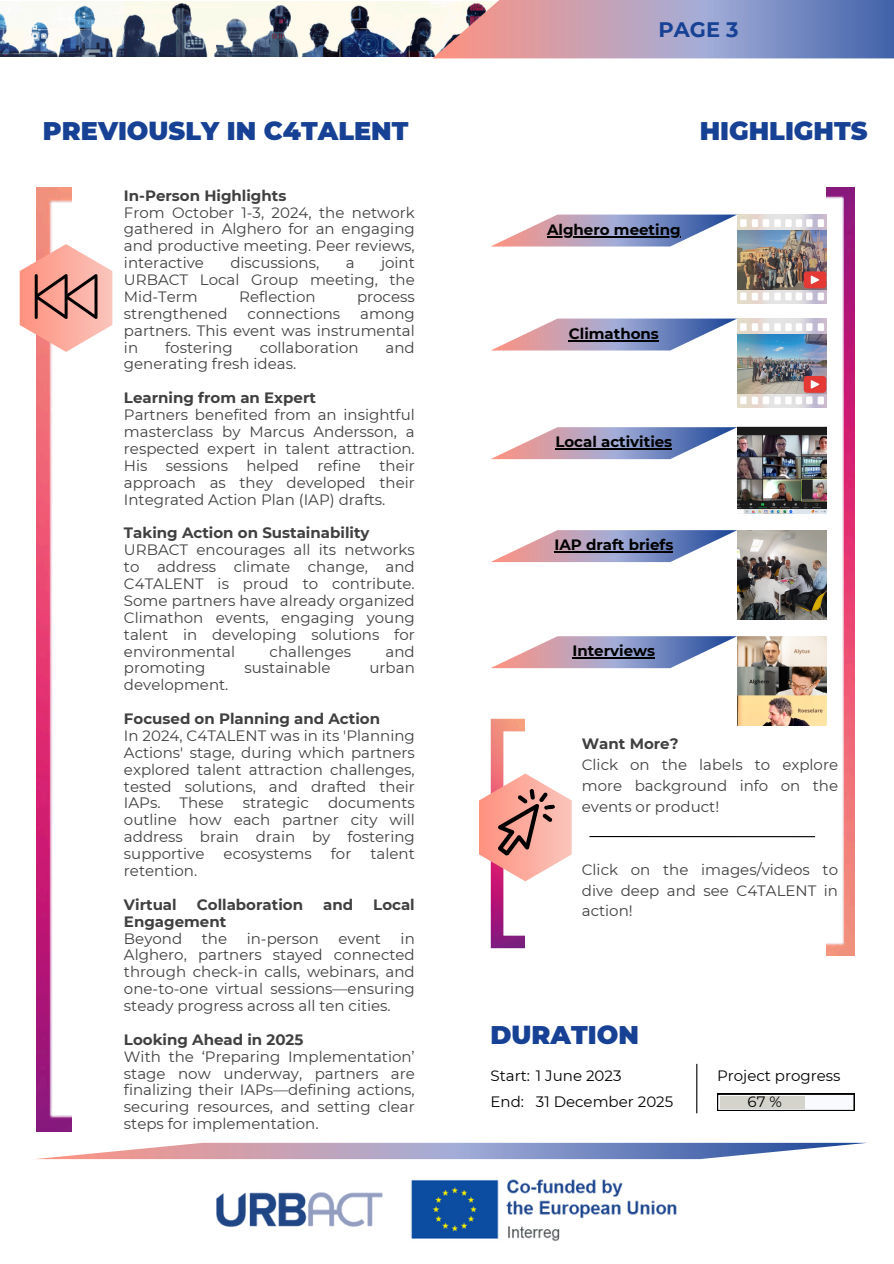
<style>
.page{position:relative;width:894px;height:1264px;background:#fff}
.page>*{position:absolute;margin:0;border:0;box-sizing:border-box;transform-origin:0 0}
.t1{font:900 25.5px "Montserrat";color:#164194}
.t2{font:700 21px "Montserrat";color:#164194}
.t3{font:15px/16.8px "Montserrat";color:#404040;text-align:justify}
.t4{font:700 15px "Montserrat";color:#404040}
.t5{font:700 15px "Montserrat";color:#000}
.t6{font:15px "Montserrat";color:#000}
</style>
<div class="page">
<img style="left:216px;top:1179px;width:461px;height:62px">
<img style="left:0;top:2px;width:432px;height:55px">
<svg style="left:432px;top:0;width:461px;height:58px"></svg>
<img style="left:36px;top:188px;width:35px;height:943px">
<svg style="left:20px;top:244px;width:92px;height:108px"></svg>
<img style="left:826px;top:188px;width:28px;height:767px">
<img style="left:737px;top:214px;width:89px;height:90px">
<svg style="left:492px;top:214px;width:245px;height:32px"></svg>
<hr style="left:547px;top:236px;width:133px;height:1px;background:#000">
<svg style="left:492px;top:318px;width:245px;height:32px"></svg>
<hr style="left:568px;top:340px;width:90px;height:1px;background:#000">
<svg style="left:491px;top:636px;width:246px;height:32px"></svg>
<hr style="left:572px;top:657px;width:83px;height:1px;background:#000">
<svg style="left:491px;top:427px;width:246px;height:32px"></svg>
<hr style="left:555px;top:448px;width:117px;height:1px;background:#000">
<img style="left:737px;top:426px;width:89px;height:87px">
<svg style="left:491px;top:530px;width:246px;height:32px"></svg>
<hr style="left:554px;top:551px;width:119px;height:1px;background:#000">
<img style="left:737px;top:530px;width:89px;height:89px">
<img style="left:490px;top:718px;width:34px;height:230px">
<svg style="left:479px;top:773px;width:92px;height:108px"></svg>
<hr style="left:696px;top:1063px;width:1px;height:50px;background:#000">
<svg style="left:717px;top:1093px;width:137px;height:17px"></svg>
<div style="left:719px;top:1096px;width:85px;height:12px;background:#d4d4cc"></div>
<svg style="left:37px;top:1142px;width:830px;height:17px"></svg>
<hr style="left:589px;top:836px;width:225px;height:1px;background:#000">
<img style="left:737px;top:318px;width:89px;height:90px">
<img style="left:737px;top:636px;width:89px;height:89px">
<svg style="left:803px;top:271px;width:23px;height:17px"></svg>
<svg style="left:803px;top:376px;width:23px;height:17px"></svg>
<p class="t2" style="left:658px;top:16px;width:81px">PAGE 3</p>
<p class="t1" style="left:43px;top:115px;width:367px">PREVIOUSLY IN C4TALENT</p>
<p class="t1" style="left:699px;top:115px;width:169px">HIGHLIGHTS</p>
<h2 class="t4" style="left:124px;top:186px;width:164px">In-Person Highlights</h2>
<p class="t3" style="left:124px;top:204px;width:292px">From October 1-3, 2024, the network gathered in Alghero for an engaging and productive meeting. Peer reviews, interactive</p>
<p class="t3" style="left:124px;top:254px;width:292px;text-indent:257px">joint URBACT Local Group meeting, the Mid-Term</p>
<p class="t3" style="left:230px;top:254px;width:90px">discussions,</p>
<p class="t3" style="left:345px;top:254px;width:10px">a</p>
<p class="t3" style="left:239px;top:288px;width:78px">Reflection</p>
<p class="t3" style="left:357px;top:288px;width:59px">process</p>
<p class="t3" style="left:124px;top:305px;width:105px">strengthened</p>
<p class="t3" style="left:247px;top:305px;width:94px">connections</p>
<p class="t3" style="left:124px;top:305px;width:292px;text-indent:236px">among partners. This event was instrumental in</p>
<p class="t3" style="left:165px;top:339px;width:69px">fostering</p>
<p class="t3" style="left:259px;top:339px;width:100px">collaboration</p>
<p class="t3" style="left:385px;top:339px;width:31px">and</p>
<p class="t3" style="left:124px;top:356px;width:174px">generating fresh ideas.</p>
<h1 class="t4" style="left:124px;top:389px;width:193px">Learning from an Expert</h1>
<h1 class="t3" style="left:124px;top:406px;width:292px">Partners benefited from an insightful masterclass by Marcus Andersson, a respected expert in talent attraction.<br>His sessions helped refine their approach as they developed their Integrated Action Plan (IAP) drafts.</h1>
<p class="t4" style="left:124px;top:524px;width:247px">Taking Action on Sustainability</p>
<p class="t3" style="left:124px;top:541px;width:292px">URBACT encourages all its networks to address climate change, and C4TALENT is proud to contribute.<br>Some partners have already organized Climathon events, engaging young talent in developing solutions for environmental</p>
<p class="t3" style="left:269px;top:642px;width:83px">challenges</p>
<p class="t3" style="left:385px;top:642px;width:31px">and</p>
<p class="t3" style="left:124px;top:659px;width:83px">promoting</p>
<p class="t3" style="left:244px;top:659px;width:87px">sustainable</p>
<p class="t3" style="left:369px;top:659px;width:47px">urban</p>
<p class="t3" style="left:124px;top:676px;width:106px">development.</p>
<p class="t4" style="left:124px;top:709px;width:257px">Focused on Planning and Action</p>
<p class="t3" style="left:124px;top:727px;width:292px">In 2024, C4TALENT was in its 'Planning Actions' stage, during which partners explored talent attraction challenges, tested solutions, and drafted their IAPs.</p>
<p class="t3" style="left:124px;top:794px;width:292px;text-indent:204px">documents outline how each partner city will address brain drain by fostering supportive</p>
<p class="t3" style="left:179px;top:794px;width:46px">These</p>
<p class="t3" style="left:243px;top:794px;width:68px">strategic</p>
<p class="t3" style="left:223px;top:845px;width:90px">ecosystems</p>
<p class="t3" style="left:331px;top:845px;width:22px">for</p>
<p class="t3" style="left:370px;top:845px;width:46px">talent</p>
<p class="t3" style="left:124px;top:862px;width:75px">retention.</p>
<p class="t4" style="left:124px;top:895px;width:54px">Virtual</p>
<p class="t4" style="left:197px;top:895px;width:108px">Collaboration</p>
<p class="t4" style="left:323px;top:895px;width:31px">and</p>
<p class="t4" style="left:373px;top:895px;width:43px">Local</p>
<p class="t4" style="left:124px;top:912px;width:104px">Engagement</p>
<p class="t3" style="left:124px;top:929px;width:60px">Beyond</p>
<p class="t3" style="left:202px;top:929px;width:27px">the</p>
<p class="t3" style="left:247px;top:929px;width:74px">in-person</p>
<p class="t3" style="left:338px;top:929px;width:44px">event</p>
<p class="t3" style="left:124px;top:929px;width:292px;text-indent:276px">in Alghero, partners stayed connected through check-in calls, webinars, and one-to-one virtual sessions—ensuring steady progress across all ten cities.</p>
<p class="t4" style="left:124px;top:1030px;width:181px">Looking Ahead in 2025</p>
<p class="t3" style="left:124px;top:1047px;width:292px">With the ‘Preparing Implementation’ stage now underway, partners are finalizing their IAPs—defining actions, securing resources, and setting clear steps for implementation.</p>
<p class="t5" style="left:547px;top:220px;width:135px">Alghero meeting</p>
<p class="t5" style="left:568px;top:324px;width:92px">Climathons</p>
<p class="t5" style="left:555px;top:433px;width:118px">Local activities</p>
<h3 class="t5" style="left:554px;top:536px;width:120px">IAP draft briefs</h3>
<p class="t5" style="left:572px;top:642px;width:84px">Interviews</p>
<p class="t4" style="left:581px;top:734px;width:98px">Want More?</p>
<p class="t3" style="left:581px;top:754px;width:258px;line-height:20.9px">Click on the labels to explore more background info on the events or product!</p>
<p class="t3" style="left:581px;top:858px;width:258px;line-height:20.9px">Click on the images/videos to dive deep and see C4TALENT in action!</p>
<h3 class="t1" style="left:490px;top:1019px;width:150px">DURATION</h3>
<h3 class="t6" style="left:490px;top:1066px;width:132px">Start: 1 June 2023</h3>
<p class="t6" style="left:490px;top:1092px;width:35px">End:</p>
<h3 class="t6" style="left:535px;top:1092px;width:139px">31 December 2025</h3>
<p class="t6" style="left:716px;top:1066px;width:125px">Project progress</p>
<p class="t6" style="left:747px;top:1092px;width:36px">67 %</p>
</div>
